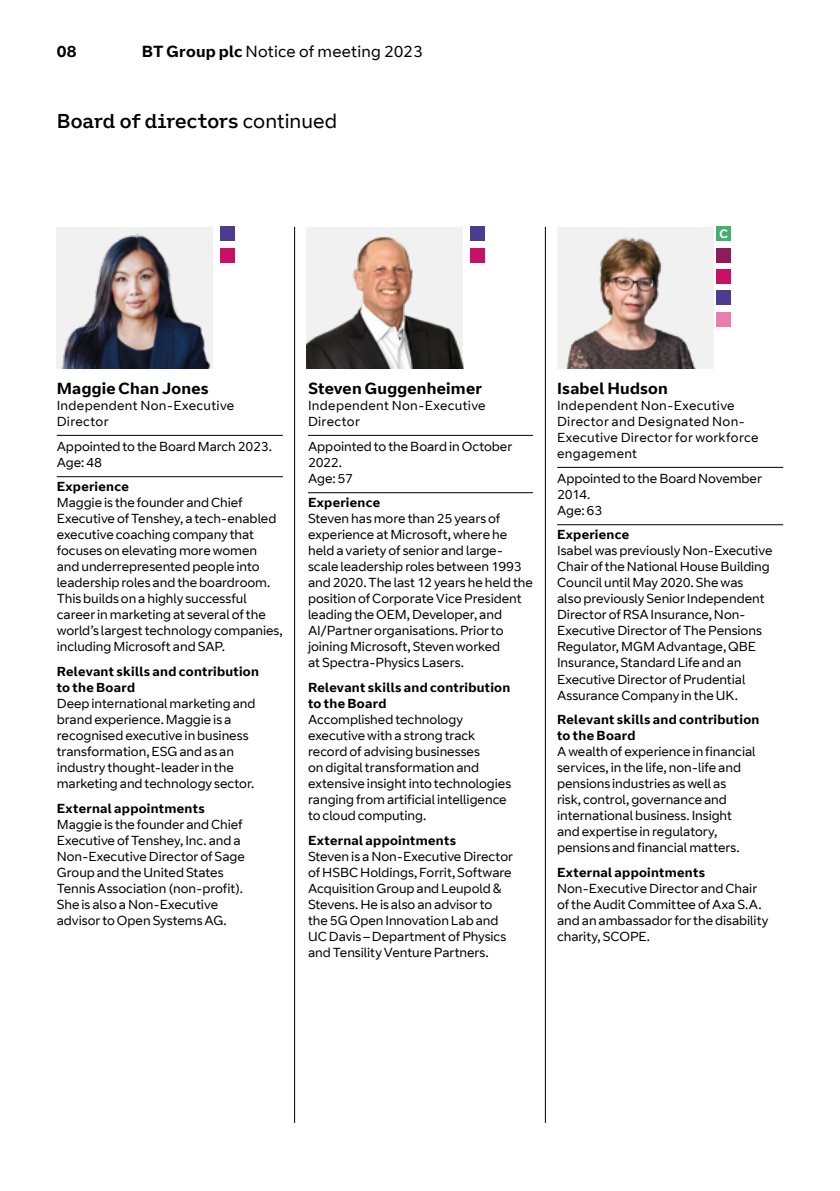
<style>
.page{position:relative;width:840px;height:1191px;background:#fff}
.page>*{position:absolute;margin:0;border:0;box-sizing:border-box;transform-origin:0 0}
.t1{font:20px "BT Group Headline";letter-spacing:.005em;color:#000}
.t2{font:700 16px "BT Curve";letter-spacing:.015em;color:#000}
.t3{font:16px "BT Curve";letter-spacing:.005em;color:#000}
.t4{font:13px/16px "BT Curve";letter-spacing:-.005em;color:#000}
.t5{font:700 13px/16px "BT Curve";letter-spacing:.02em;color:#000}
.t6{font:13px/16px "BT Curve";letter-spacing:.02em;color:#000}
.t7{font:700 12px "BT Curve";color:#fff}
.s1{font-weight:700}
.s2{font-family:"BT Curve"}
</style>
<div class="page">
<hr style="left:294px;top:227px;width:1px;height:896px;background:#000">
<hr style="left:544px;top:227px;width:1px;height:896px;background:#000">
<div style="left:57px;top:227px;width:156px;height:142px;background:#f1f1f1"></div>
<img style="left:61px;top:234px;width:150px;height:135px">
<img style="left:307px;top:227px;width:155px;height:142px">
<img style="left:557px;top:227px;width:155px;height:142px">
<hr style="left:57px;top:435px;width:226px;height:1px;background:#000">
<hr style="left:57px;top:476px;width:226px;height:1px;background:#000">
<div style="left:220px;top:227px;width:14px;height:14px;background:#4c3c90"></div>
<div style="left:220px;top:248px;width:14px;height:14px;background:#c71066"></div>
<hr style="left:308px;top:435px;width:224px;height:1px;background:#000">
<hr style="left:308px;top:492px;width:224px;height:1px;background:#000">
<hr style="left:556px;top:467px;width:226px;height:1px;background:#000">
<hr style="left:556px;top:524px;width:226px;height:1px;background:#000">
<div style="left:470px;top:248px;width:14px;height:14px;background:#c71066"></div>
<div style="left:470px;top:227px;width:14px;height:14px;background:#4c3c90"></div>
<div style="left:716px;top:227px;width:14px;height:14px;background:#43b072"></div>
<div style="left:716px;top:248px;width:14px;height:14px;background:#8d1b5d"></div>
<div style="left:716px;top:269px;width:14px;height:14px;background:#c71066"></div>
<div style="left:716px;top:291px;width:14px;height:14px;background:#4c3c90"></div>
<div style="left:716px;top:312px;width:14px;height:14px;background:#ea7daf"></div>
<p class="t2" style="left:57px;top:41px;width:21px">08</p>
<p class="t3" style="left:142px;top:42px;width:282px"><span class="s1">BT Group plc</span> Notice of meeting 2023</p>
<h1 class="t1" style="left:57px;top:109px;width:282px">Board of directors <span class="s2">continued</span></h1>
<p class="t7" style="left:719px;top:227px;width:10px">C</p>
<p class="t2" style="left:57px;top:379px;width:153px">Maggie Chan Jones</p>
<p class="t6" style="left:57px;top:398px;width:179px">Independent Non-Executive<br>Director</p>
<p class="t4" style="left:57px;top:439px;width:216px">Appointed to the Board March 2023.<br>Age: 48</p>
<p class="t5" style="left:57px;top:479px;width:74px">Experience</p>
<p class="t4" style="left:57px;top:495px;width:227px">Maggie is the founder and Chief Executive of Tenshey, a tech-enabled executive coaching company that focuses on elevating more women and underrepresented people into leadership roles and the boardroom.<br>This builds on a highly successful career in marketing at several of the world’s largest technology companies, including Microsoft and SAP.</p>
<p class="t5" style="left:57px;top:664px;width:204px">Relevant skills and contribution to the Board</p>
<p class="t4" style="left:57px;top:696px;width:200px">Deep international marketing and brand experience. Maggie is a recognised executive in business transformation, ESG and as an industry thought-leader in the marketing and technology sector.</p>
<p class="t5" style="left:57px;top:800px;width:149px">External appointments</p>
<p class="t4" style="left:57px;top:816px;width:189px">Maggie is the founder and Chief<br>Executive of Tenshey, Inc. and a<br>Non-Executive Director of Sage<br>Group and the United States<br>Tennis Association (non-profit).<br>She is also a Non-Executive advisor to Open Systems AG.</p>
<p class="t2" style="left:308px;top:379px;width:175px">Steven Guggenheimer</p>
<p class="t6" style="left:308px;top:398px;width:179px">Independent Non-Executive<br>Director</p>
<p class="t4" style="left:308px;top:439px;width:205px">Appointed to the Board in October<br>2022.<br>Age: 57</p>
<p class="t5" style="left:308px;top:495px;width:74px">Experience</p>
<p class="t4" style="left:308px;top:511px;width:226px">Steven has more than 25 years of experience at Microsoft, where he held a variety of senior and large&shy;scale leadership roles between 1993 and 2020. The last 12 years he held the position of Corporate Vice President leading the OEM, Developer, and AI/Partner organisations. Prior to joining Microsoft, Steven worked<br>at Spectra-Physics Lasers.</p>
<p class="t5" style="left:308px;top:680px;width:204px">Relevant skills and contribution to the Board</p>
<p class="t4" style="left:308px;top:712px;width:204px">Accomplished technology executive with a strong track record of advising businesses<br>on digital transformation and extensive insight into technologies ranging from artificial intelligence to cloud computing.</p>
<p class="t5" style="left:308px;top:832px;width:149px">External appointments</p>
<p class="t4" style="left:308px;top:848px;width:206px">Steven is a Non-Executive Director of HSBC Holdings, Forrit, Software<br>Acquisition Group and Leupold &amp;<br>Stevens. He is also an advisor to the 5G Open Innovation Lab and<br>UC Davis – Department of Physics and Tensility Venture Partners.</p>
<p class="t2" style="left:556px;top:379px;width:112px">Isabel Hudson</p>
<p class="t6" style="left:556px;top:398px;width:203px">Independent Non-Executive<br>Director and Designated Non-<br>Executive Director for workforce engagement</p>
<p class="t4" style="left:556px;top:471px;width:206px">Appointed to the Board November<br>2014.<br>Age: 63</p>
<p class="t5" style="left:556px;top:527px;width:74px">Experience</p>
<p class="t4" style="left:556px;top:543px;width:217px">Isabel was previously Non-Executive Chair of the National House Building Council until May 2020. She was<br>also previously Senior Independent Director of RSA Insurance, Non-Executive Director of The Pensions Regulator, MGM Advantage, QBE Insurance, Standard Life and an Executive Director of Prudential Assurance Company in the UK.</p>
<p class="t5" style="left:556px;top:712px;width:204px">Relevant skills and contribution to the Board</p>
<p class="t4" style="left:556px;top:744px;width:200px">A wealth of experience in financial services, in the life, non-life and pensions industries as well as<br>risk, control, governance and international business. Insight and expertise in regulatory, pensions and financial matters.</p>
<p class="t5" style="left:556px;top:864px;width:149px">External appointments</p>
<p class="t4" style="left:556px;top:880px;width:213px">Non-Executive Director and Chair of the Audit Committee of Axa S.A. and an ambassador for the disability charity, SCOPE.</p>
</div>
